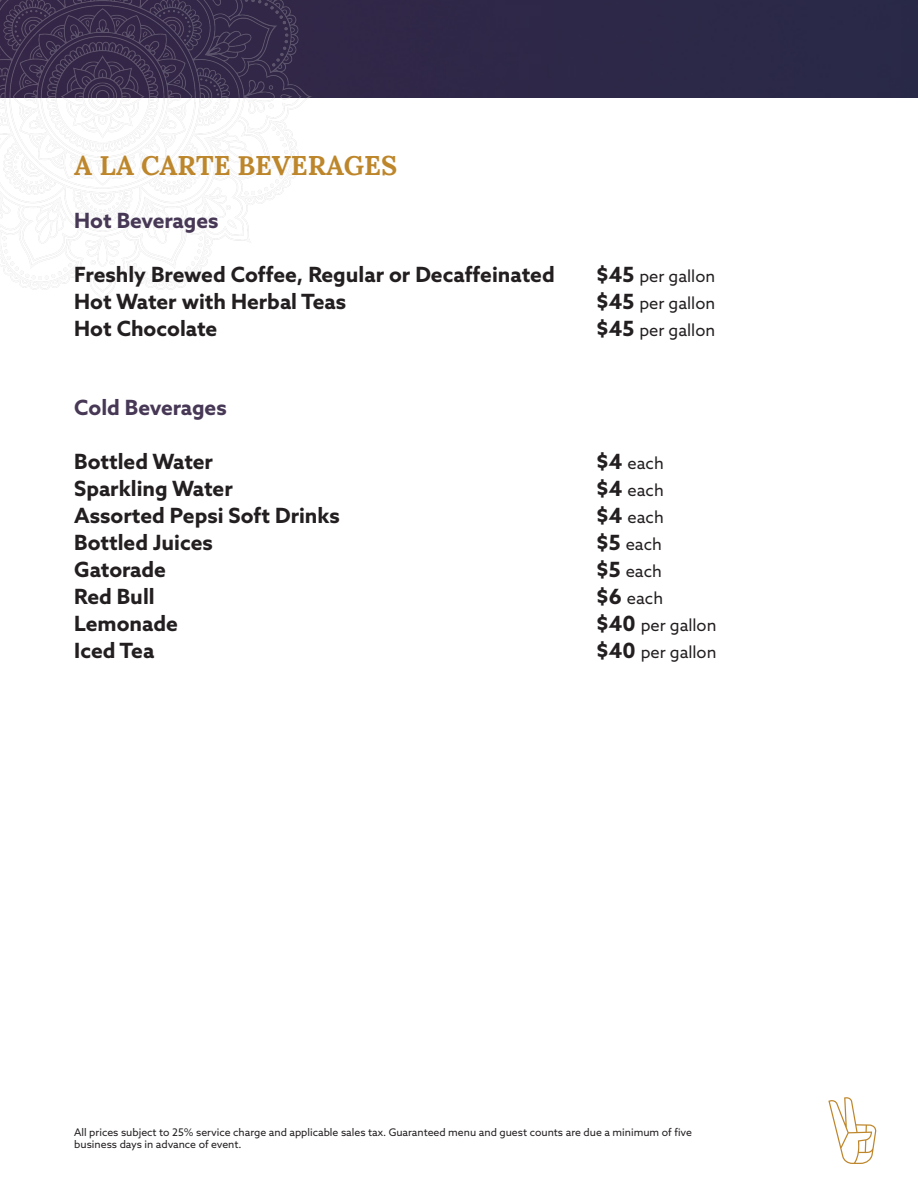
<style>
.page{position:relative;width:918px;height:1188px;background:#fff}
.page>*{position:absolute;margin:0;border:0;box-sizing:border-box;transform-origin:0 0}
.t1{font:700 27px "Lora";color:#bd862b}
.t2{font:700 21px "Azo Sans";color:#231f20}
.t3{font:700 21px "Azo Sans";color:#473856}
.t4{font:16.5px "Azo Sans";color:#231f20}
.t5{font:10.5px/12px "Azo Sans";color:#231f20}
.s1{font-weight:700;font-size:21px}
</style>
<div class="page">
<div style="left:312px;top:0;width:606px;height:97px;background:#2d2848"></div>
<img style="left:0;top:0;width:312px;height:301px">
<svg style="left:828px;top:1097px;width:48px;height:67px"></svg>
<p class="t1" style="left:74px;top:143px;width:324px">A LA CARTE BEVERAGES</p>
<p class="t3" style="left:74px;top:207px;width:146px">Hot Beverages</p>
<p class="t2" style="left:74px;top:261px;width:482px">Freshly Brewed Coffee, Regular or Decaffeinated</p>
<p class="t4" style="left:596px;top:265px;width:120px"><span class="s1">$45</span> per gallon</p>
<p class="t2" style="left:74px;top:288px;width:274px">Hot Water with Herbal Teas</p>
<p class="t4" style="left:596px;top:292px;width:120px"><span class="s1">$45</span> per gallon</p>
<p class="t2" style="left:74px;top:315px;width:145px">Hot Chocolate</p>
<p class="t4" style="left:596px;top:319px;width:120px"><span class="s1">$45</span> per gallon</p>
<p class="t3" style="left:74px;top:394px;width:154px">Cold Beverages</p>
<p class="t2" style="left:74px;top:448px;width:140px">Bottled Water</p>
<p class="t4" style="left:596px;top:453px;width:69px"><span class="s1">$4</span> each</p>
<p class="t2" style="left:74px;top:475px;width:160px">Sparkling Water</p>
<p class="t4" style="left:596px;top:480px;width:69px"><span class="s1">$4</span> each</p>
<p class="t2" style="left:74px;top:502px;width:267px">Assorted Pepsi Soft Drinks</p>
<p class="t4" style="left:596px;top:507px;width:69px"><span class="s1">$4</span> each</p>
<p class="t2" style="left:74px;top:529px;width:140px">Bottled Juices</p>
<p class="t4" style="left:596px;top:534px;width:67px"><span class="s1">$5</span> each</p>
<p class="t2" style="left:74px;top:556px;width:93px">Gatorade</p>
<p class="t4" style="left:596px;top:561px;width:67px"><span class="s1">$5</span> each</p>
<p class="t2" style="left:74px;top:583px;width:82px">Red Bull</p>
<p class="t4" style="left:596px;top:588px;width:68px"><span class="s1">$6</span> each</p>
<p class="t2" style="left:74px;top:610px;width:105px">Lemonade</p>
<p class="t4" style="left:596px;top:615px;width:122px"><span class="s1">$40</span> per gallon</p>
<p class="t2" style="left:74px;top:637px;width:82px">Iced Tea</p>
<p class="t4" style="left:596px;top:642px;width:122px"><span class="s1">$40</span> per gallon</p>
<p class="t5" style="left:74px;top:1126px;width:619px">All prices subject to 25% service charge and applicable sales tax. Guaranteed menu and guest counts are due a minimum of five business days in advance of event.</p>
</div>
